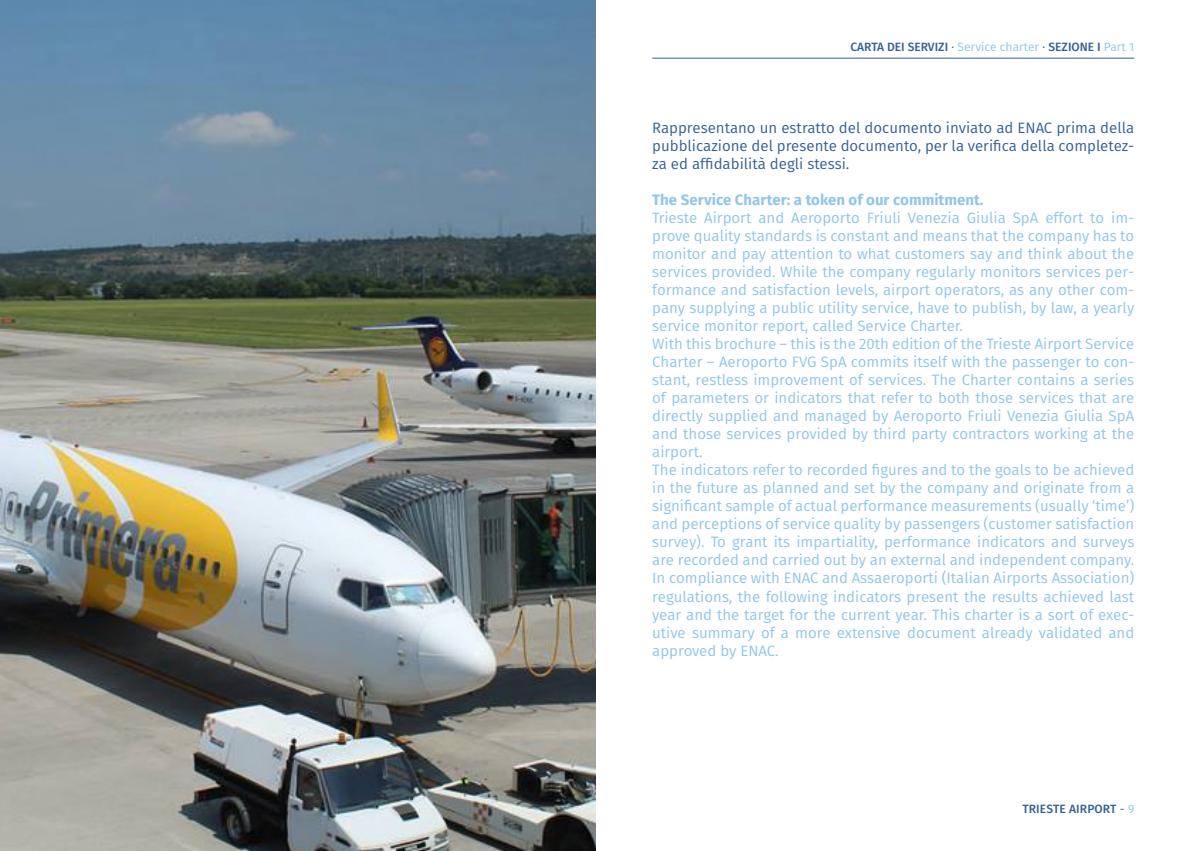
<style>
.page{position:relative;width:1191px;height:851px;background:#fff}
.page>*{position:absolute;margin:0;border:0;box-sizing:border-box;transform-origin:0 0}
.t1{font:15px/18px "Fira Sans";color:#90c6e7}
.t2{font:15px/18px "Fira Sans";color:#346195;text-align:justify}
.t3{font:700 15px "Fira Sans";color:#90c6e7}
.t4{font:500 12px "Fira Sans";color:#346195}
.s1{font-weight:400}
.s2{font-weight:400;color:#90c6e7}
</style>
<div class="page">
<hr style="left:652px;top:58px;width:482px;height:1px;background:#346195">
<img style="left:0;top:0;width:595px;height:850px">
<p class="t4" style="left:850px;top:37px;width:285px">CARTA DEI SERVIZI <span class="s1">∙</span> <span class="s2">Service charter</span> <span class="s1">∙</span> SEZIONE I <span class="s2">Part 1</span></p>
<p class="t2" style="left:652px;top:119px;width:483px">Rappresentano un estratto del documento inviato ad ENAC prima della pubblicazione del presente documento, per la verifica della completez&shy;za ed affidabilità degli stessi.</p>
<p class="t3" style="left:652px;top:187px;width:333px">The Service Charter: a token of our commitment.</p>
<p class="t1" style="left:652px;top:209px;width:483px">Trieste Airport and Aeroporto Friuli Venezia Giulia SpA effort to im&shy;prove quality standards is constant and means that the company has to monitor and pay attention to what customers say and think about the services provided. While the company regularly monitors services per&shy;formance and satisfaction levels, airport operators, as any other com&shy;pany supplying a public utility service, have to publish, by law, a yearly service monitor report, called Service Charter.<br>With this brochure – this is the 20th edition of the Trieste Airport Service Charter – Aeroporto FVG SpA commits itself with the passenger to con&shy;stant, restless improvement of services. The Charter contains a series of parameters or indicators that refer to both those services that are directly supplied and managed by Aeroporto Friuli Venezia Giulia SpA and those services provided by third party contractors working at the airport.<br>The indicators refer to recorded figures and to the goals to be achieved in the future as planned and set by the company and originate from a significant sample of actual performance measurements (usually ‘time’) and perceptions of service quality by passengers (customer satisfaction survey). To grant its impartiality, performance indicators and surveys are recorded and carried out by an external and independent company.<br>In compliance with ENAC and Assaeroporti (Italian Airports Association) regulations, the following indicators present the results achieved last year and the target for the current year. This charter is a sort of exec&shy;utive summary of a more extensive document already validated and approved by ENAC.</p>
<p class="t4" style="left:1022px;top:798px;width:113px">TRIESTE AIRPORT <span class="s1">-</span> <span class="s2">9</span></p>
</div>
